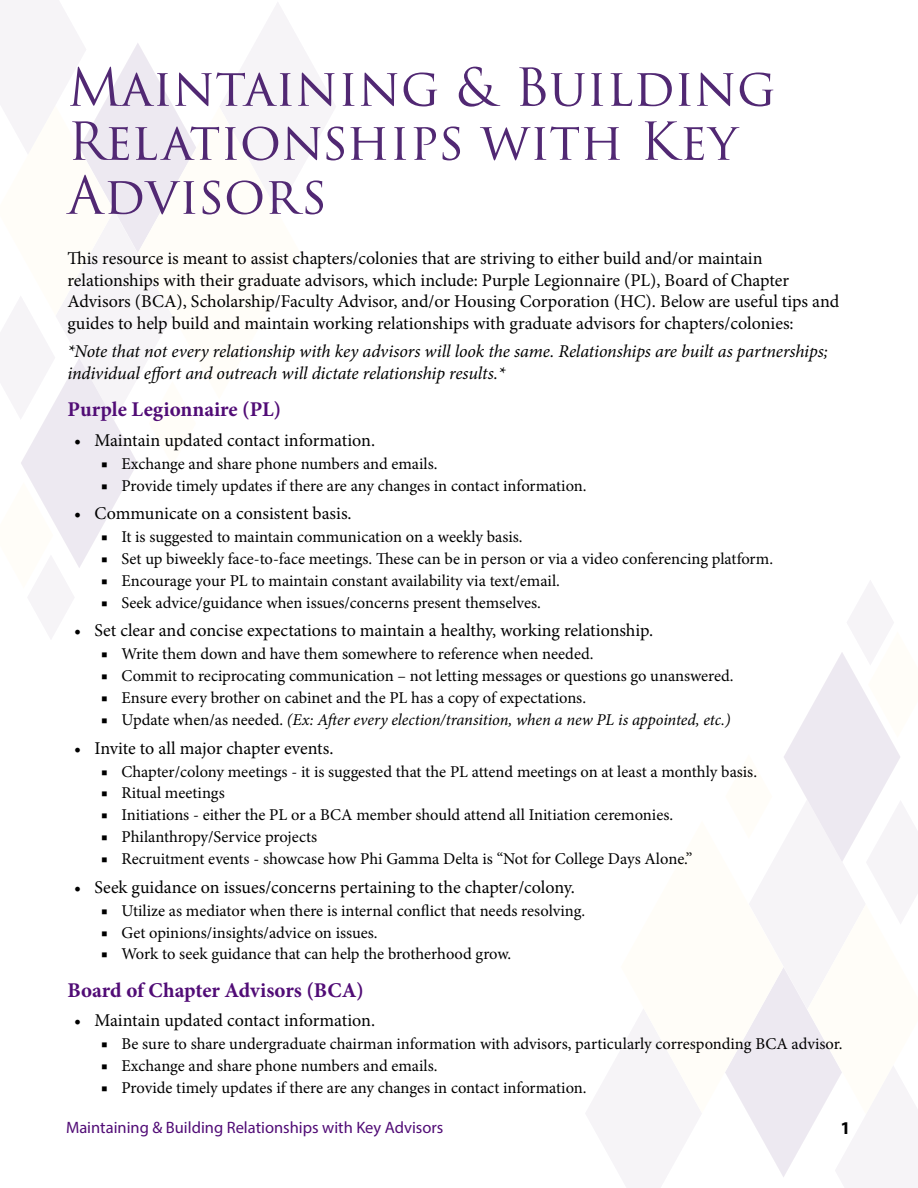
<style>
.page{position:relative;width:918px;height:1188px;background:#fff}
.page>*{position:absolute;margin:0;border:0;box-sizing:border-box;transform-origin:0 0}
.t1{font:51px/54px "Trajan Pro 3";color:#512873}
.Advisor_Title{font:700 21px "Minion Pro";color:#510c76}
.Paragraph{font:18px/21.6px "Minion Pro";letter-spacing:-.005em;color:#000}
.Paragraph-2{font:italic 18px/21.6px "Minion Pro";letter-spacing:-.01em;color:#000}
.t2{font:700 18px "Myriad Pro";color:#000}
.t3{font:16.5px "Minion Pro";letter-spacing:-.005em;color:#000}
.t4{font:italic 16.5px "Minion Pro";letter-spacing:-.005em;color:#000}
.t5{font:16.5px "Myriad Pro";color:#510c76}
.s1{font-style:normal}
</style>
<div class="page">
<svg style="left:220px;top:3px;width:116px;height:165px"></svg>
<svg style="left:220px;top:107px;width:81px;height:103px;fill:#f6f4f7"></svg>
<svg style="left:0;top:0;width:196px;height:639px"></svg>
<svg style="left:586px;top:1050px;width:115px;height:138px"></svg>
<svg style="left:621px;top:1009px;width:80px;height:104px;fill:#f6f4f7"></svg>
<svg style="left:725px;top:581px;width:193px;height:607px"></svg>
<p class="t1" style="left:68px;top:63px;width:710px">Maintaining &amp; Building<br>Relationships with Key<br>Advisors</p>
<p class="Paragraph" style="left:68px;top:248px;width:773px">This resource is meant to assist chapters/colonies that are striving to either build and/or maintain relationships with their graduate advisors, which include: Purple Legionnaire (PL), Board of Chapter Advisors (BCA), Scholarship/Faculty Advisor, and/or Housing Corporation (HC). Below are useful tips and guides to help build and maintain working relationships with graduate advisors for chapters/colonies:</p>
<p class="Paragraph-2" style="left:68px;top:341px;width:762px">*Note that not every relationship with key advisors will look the same. Relationships are built as partnerships; individual effort and outreach will dictate relationship results.*</p>
<p class="Advisor_Title" style="left:68px;top:395px;width:215px">Purple Legionnaire (PL)</p>
<p class="Paragraph" style="left:74px;top:429px;width:302px">• Maintain updated contact information.</p>
<p class="t3" style="left:101px;top:453px;width:338px">■ Exchange and share phone numbers and emails.</p>
<p class="t3" style="left:101px;top:475px;width:487px">■ Provide timely updates if there are any changes in contact information.</p>
<p class="Paragraph" style="left:74px;top:503px;width:279px">• Communicate on a consistent basis.</p>
<p class="t3" style="left:101px;top:526px;width:423px">■ It is suggested to maintain communication on a weekly basis.</p>
<p class="t3" style="left:101px;top:548px;width:673px">■ Set up biweekly face-to-face meetings. These can be in person or via a video conferencing platform.</p>
<p class="t3" style="left:101px;top:570px;width:460px">■ Encourage your PL to maintain constant availability via text/email.</p>
<p class="t3" style="left:101px;top:592px;width:441px">■ Seek advice/guidance when issues/concerns present themselves.</p>
<p class="Paragraph" style="left:74px;top:620px;width:580px">• Set clear and concise expectations to maintain a healthy, working relationship.</p>
<p class="t3" style="left:101px;top:643px;width:494px">■ Write them down and have them somewhere to reference when needed.</p>
<p class="t3" style="left:101px;top:665px;width:634px">■ Commit to reciprocating communication – not letting messages or questions go unanswered.</p>
<p class="t3" style="left:101px;top:687px;width:486px">■ Ensure every brother on cabinet and the PL has a copy of expectations.</p>
<p class="t4" style="left:101px;top:709px;width:631px"><span class="s1">■ Update when/as needed.</span> (Ex: After every election/transition, when a new PL is appointed, etc.)</p>
<p class="Paragraph" style="left:74px;top:737px;width:261px">• Invite to all major chapter events.</p>
<p class="t3" style="left:101px;top:760px;width:657px">■ Chapter/colony meetings - it is suggested that the PL attend meetings on at least a monthly basis.</p>
<p class="t3" style="left:101px;top:782px;width:125px">■ Ritual meetings</p>
<p class="t3" style="left:101px;top:804px;width:573px">■ Initiations - either the PL or a BCA member should attend all Initiation ceremonies.</p>
<p class="t3" style="left:101px;top:826px;width:217px">■ Philanthropy/Service projects</p>
<p class="t3" style="left:101px;top:848px;width:593px">■ Recruitment events - showcase how Phi Gamma Delta is “Not for College Days Alone.”</p>
<p class="Paragraph" style="left:74px;top:876px;width:502px">• Seek guidance on issues/concerns pertaining to the chapter/colony.</p>
<p class="t3" style="left:101px;top:899px;width:486px">■ Utilize as mediator when there is internal conflict that needs resolving.</p>
<p class="t3" style="left:101px;top:921px;width:278px">■ Get opinions/insights/advice on issues.</p>
<p class="t3" style="left:101px;top:943px;width:412px">■ Work to seek guidance that can help the brotherhood grow.</p>
<p class="Advisor_Title" style="left:68px;top:975px;width:298px">Board of Chapter Advisors (BCA)</p>
<p class="Paragraph" style="left:74px;top:1010px;width:302px">• Maintain updated contact information.</p>
<p class="t3" style="left:101px;top:1033px;width:743px">■ Be sure to share undergraduate chairman information with advisors, particularly corresponding BCA advisor.</p>
<p class="t3" style="left:101px;top:1055px;width:338px">■ Exchange and share phone numbers and emails.</p>
<p class="t3" style="left:101px;top:1077px;width:487px">■ Provide timely updates if there are any changes in contact information.</p>
<p class="t5" style="left:66px;top:1118px;width:379px">Maintaining &amp; Building Relationships with Key Advisors</p>
<p class="t2" style="left:841px;top:1116px;width:11px">1</p>
</div>
